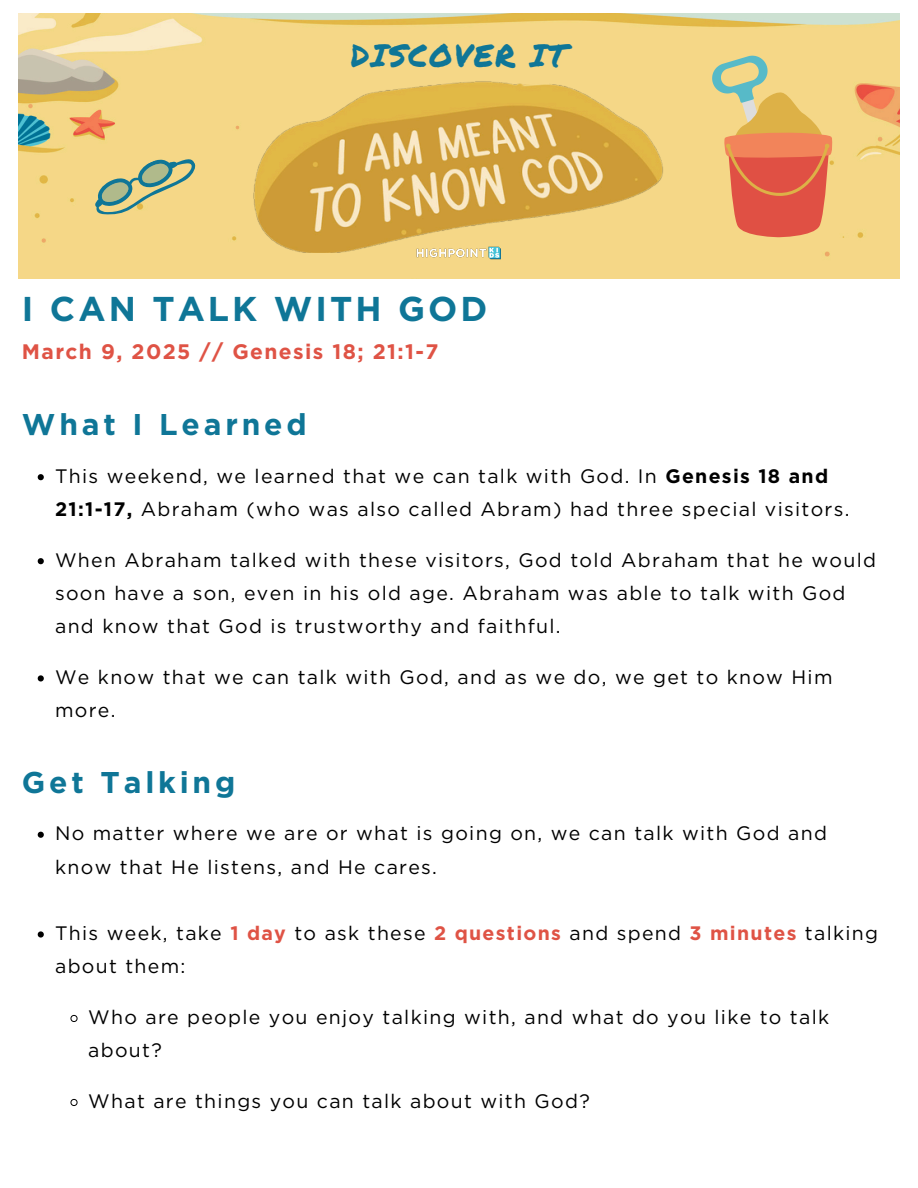
<style>
.page{position:relative;width:918px;height:1188px;background:#fff}
.page>*{position:absolute;margin:0;border:0;box-sizing:border-box;transform-origin:0 0}
.t1{font:700 34.5px "Gotham";letter-spacing:.09em;color:#0f7697}
.t2{font:31.5px "Permanent Marker";letter-spacing:.05em;color:#0f7697}
.t3{font:700 30px "Gotham";letter-spacing:.125em;color:#0f7697}
.t4{font:700 21px "Gotham";letter-spacing:.065em;color:#df5345}
.t5{font:19.5px/33.3px "Gotham";letter-spacing:.065em;color:#000}
.s1{font-weight:700}
.s2{font-weight:700;color:#df5345}
</style>
<div class="page">
<img style="left:18px;top:14px;width:881px;height:264px">
<img style="left:254px;top:81px;width:410px;height:172px">
<svg style="left:85px;top:152px;width:117px;height:72px;background:#cfc689"></svg>
<img style="left:409px;top:237px;width:100px;height:32px">
<svg style="left:712px;top:56px;width:121px;height:181px;background:#e39f6a"></svg>
<svg style="left:38px;top:832px;width:6px;height:6px"></svg>
<svg style="left:38px;top:931px;width:6px;height:7px"></svg>
<svg style="left:70px;top:1014px;width:8px;height:8px"></svg>
<svg style="left:70px;top:1098px;width:8px;height:8px"></svg>
<svg style="left:38px;top:474px;width:6px;height:6px"></svg>
<svg style="left:38px;top:558px;width:6px;height:6px"></svg>
<svg style="left:38px;top:675px;width:6px;height:6px"></svg>
<p class="t2" style="left:351px;top:32px;width:218px">DISCOVER IT</p>
<p class="t1" style="left:22px;top:288px;width:467px">I CAN TALK WITH GOD</p>
<h2 class="t4" style="left:22px;top:342px;width:418px">March 9, 2025 // Genesis 18; 21:1-7</h2>
<p class="t3" style="left:22px;top:406px;width:286px">What I Learned</p>
<p class="t5" style="left:55px;top:459px;width:796px">This weekend, we learned that we can talk with God. In <span class="s1">Genesis 18 and<br>21:1-17,</span> Abraham (who was also called Abram) had three special visitors.</p>
<p class="t5" style="left:55px;top:543px;width:823px">When Abraham talked with these visitors, God told Abraham that he would soon have a son, even in his old age. Abraham was able to talk with God and know that God is trustworthy and faithful.</p>
<p class="t5" style="left:55px;top:660px;width:779px">We know that we can talk with God, and as we do, we get to know Him more.</p>
<p class="t3" style="left:22px;top:764px;width:215px">Get Talking</p>
<p class="t5" style="left:55px;top:817px;width:773px">No matter where we are or what is going on, we can talk with God and know that He listens, and He cares.</p>
<h1 class="t5" style="left:55px;top:917px;width:825px">This week, take <span class="s2">1 day</span> to ask these <span class="s2">2 questions</span> and spend <span class="s2">3 minutes</span> talking about them:</h1>
<p class="t5" style="left:88px;top:1001px;width:742px">Who are people you enjoy talking with, and what do you like to talk about?</p>
<h3 class="t5" style="left:88px;top:1085px;width:503px">What are things you can talk about with God?</h3>
</div>
